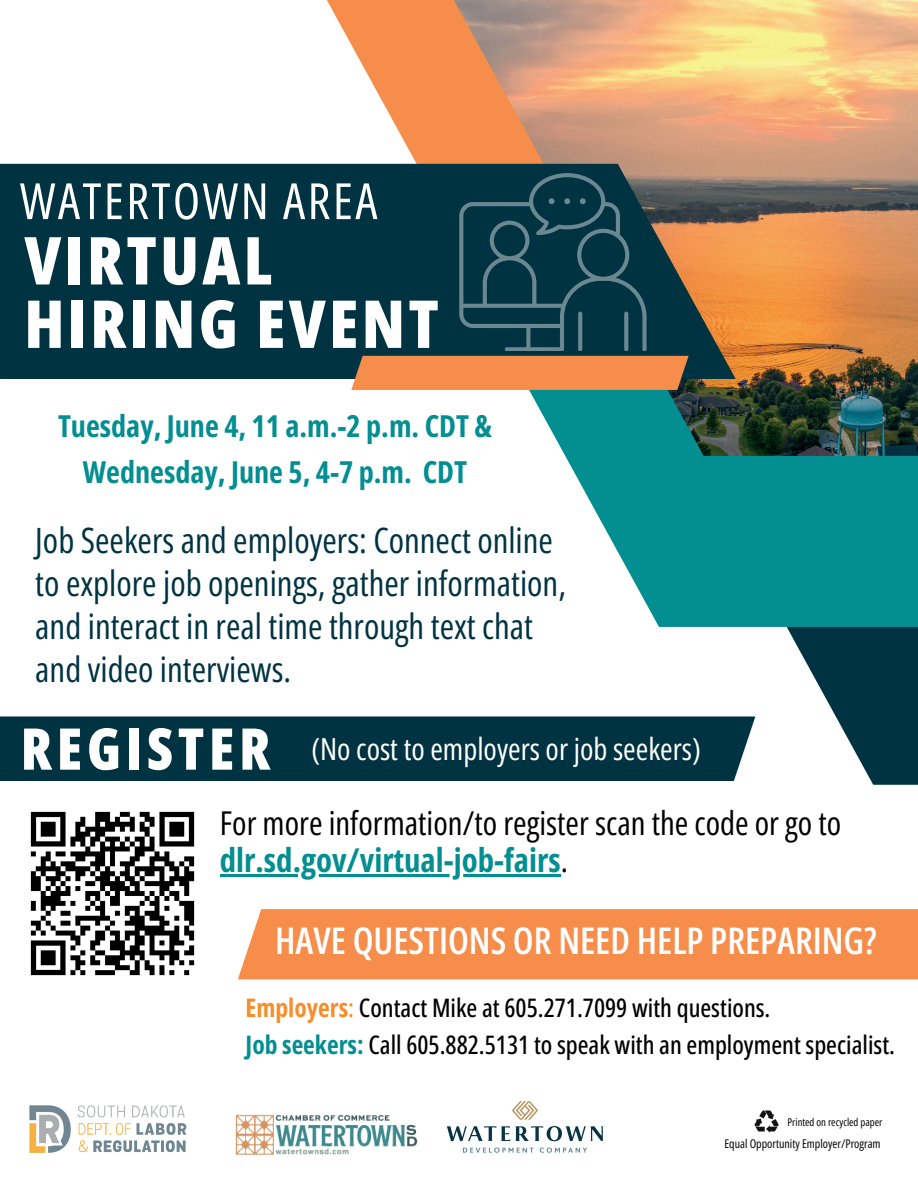
<style>
.page{position:relative;width:918px;height:1188px;background:#fff}
.page>*{position:absolute;margin:0;border:0;box-sizing:border-box;transform-origin:0 0}
.t1{font:800 66.15px/63.4px "Open Sans Condensed";letter-spacing:.05em;color:#fff}
.t2{font:800 57.6px "Open Sans Condensed";letter-spacing:.08em;color:#fff}
.t3{font:49.95px "Open Sans Condensed";letter-spacing:.05em;color:#fff}
.t4{font:600 36.75px "Open Sans Condensed";color:#fff}
.t5{font:34.95px/42.8px "Open Sans Condensed";color:#003342}
.t6{font:32.85px "Open Sans Condensed";color:#000}
.t7{font:700 32.85px "Open Sans Condensed";color:#038e92}
.t8{font:30.45px "Open Sans Condensed";color:#fff}
.t9{font:700 30.15px/46px "Open Sans Condensed";color:#038e92;text-align:center}
.t10{font:500 25.5px "Open Sans Condensed";color:#000}
.t11{font:12px "Open Sans Condensed";color:#000}
.t12{font:10.8px "Open Sans Condensed";color:#000}
.s1{font-weight:400;color:#000}
.s2{font-weight:700;color:#f68e2b}
.s3{color:#f68e2b}
.s4{font-weight:700;color:#038e92}
</style>
<div class="page">
<svg style="left:755px;top:627px;width:163px;height:158px;fill:#003342"></svg>
<svg style="left:565px;top:456px;width:353px;height:171px;fill:#038e92"></svg>
<svg style="left:327px;top:0;width:125px;height:164px;fill:#f68d4a"></svg>
<img style="left:452px;top:0;width:466px;height:456px">
<svg style="left:0;top:164px;width:736px;height:215px;fill:#003342"></svg>
<div style="left:0;top:716px;width:755px;height:65px;background:#003342"></div>
<svg style="left:351px;top:173px;width:338px;height:217px"></svg>
<div style="left:238px;top:909px;width:680px;height:70px;background:#f68d4a"></div>
<svg style="left:754px;top:1110px;width:25px;height:23px"></svg>
<img style="left:29px;top:1105px;width:158px;height:48px">
<img style="left:30px;top:811px;width:165px;height:165px">
<img style="left:446px;top:1101px;width:158px;height:52px">
<img style="left:235px;top:1114px;width:183px;height:41px">
<hr style="left:220px;top:874px;width:341px;height:3px;background:#038e92">
<p class="t3" style="left:20px;top:166px;width:359px">WATERTOWN AREA</p>
<p class="t1" style="left:24px;top:227px;width:416px">VIRTUAL<br>HIRING EVENT</p>
<p class="t9" style="left:58px;top:402px;width:436px">Tuesday, June 4, 11 a.m.-2 p.m. CDT &amp;<br>Wednesday, June 5, 4-7 p.m. CDT</p>
<h5 class="t5" style="left:35px;top:519px;width:532px">Job Seekers and employers: Connect online to explore job openings, gather information, and interact in real time through text chat and video interviews.</h5>
<p class="t2" style="left:21px;top:708px;width:251px">REGISTER</p>
<p class="t8" style="left:311px;top:727px;width:391px">(No cost to employers or job seekers)</p>
<h2 class="t6" style="left:220px;top:800px;width:623px">For more information/to register scan the code or go to</h2>
<p class="t7" style="left:220px;top:837px;width:350px">dlr.sd.gov/virtual-job-fairs<span class="s1">.</span></p>
<p class="t4" style="left:275px;top:914px;width:603px">HAVE QUESTIONS OR NEED HELP PREPARING?</p>
<p class="t10" style="left:246px;top:990px;width:526px"><span class="s2">Employers</span><span class="s3">:</span> Contact Mike at 605.271.7099 with questions.</p>
<p class="t10" style="left:246px;top:1027px;width:651px"><span class="s4">Job seekers:</span> Call 605.882.5131 to speak with an employment specialist.</p>
<h4 class="t12" style="left:788px;top:1115px;width:96px">Printed on recycled paper</h4>
<p class="t11" style="left:724px;top:1135px;width:158px">Equal Opportunity Employer/Program</p>
</div>
